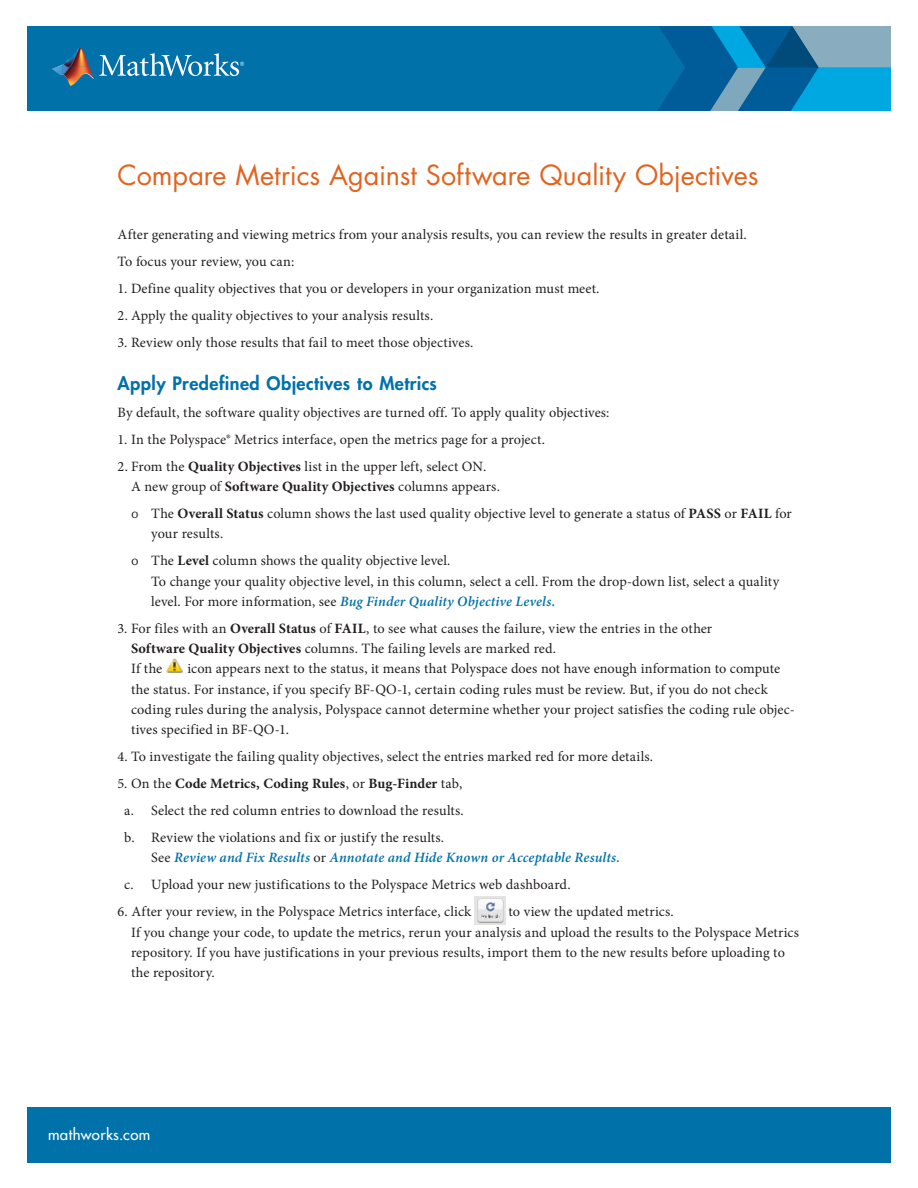
<style>
.page{position:relative;width:918px;height:1188px;background:#fff}
.page>*{position:absolute;margin:0;border:0;box-sizing:border-box;transform-origin:0 0}
.t1{font:27px "Futura Std";color:#e1631e}
.t2{font:800 18px "Futura Std";letter-spacing:.025em;color:#0071a9}
.t3{font:500 15px "Futura Std";letter-spacing:.03em;color:#fff}
.Body_Copy{font:14.25px/20.2px "Minion Pro";letter-spacing:.005em;color:#231f20}
.t4{font:italic 600 14.25px/20.2px "Minion Pro";letter-spacing:.01em;color:#0071a9}
.t5{font:700 14.25px "Minion Pro";letter-spacing:.01em;color:#231f20}
.s1{font-weight:700}
.s2{font-weight:600;font-style:italic;color:#0071a9}
.s3{font-weight:400}
.s4{font-weight:400;font-style:normal;color:#231f20}
</style>
<div class="page">
<div style="left:27px;top:26px;width:864px;height:85px;background:#0071a9"></div>
<img style="left:62px;top:48px;width:27px;height:19px">
<svg style="left:52px;top:65px;width:10px;height:10px"></svg>
<img style="left:62px;top:67px;width:32px;height:19px">
<svg style="left:99px;top:53px;width:145px;height:23px"></svg>
<svg style="left:658px;top:26px;width:233px;height:85px;background:#2082b2"></svg>
<div style="left:27px;top:1108px;width:864px;height:55px;background:#0071a9"></div>
<img style="left:166px;top:658px;width:18px;height:15px">
<img style="left:475px;top:897px;width:30px;height:27px">
<p class="t1" style="left:118px;top:158px;width:643px">Compare Metrics Against Software Quality Objectives</p>
<p class="Body_Copy" style="left:118px;top:221px;width:631px;line-height:27px">After generating and viewing metrics from your analysis results, you can review the results in greater detail.<br>To focus your review, you can:</p>
<p class="Body_Copy" style="left:118px;top:279px;width:483px">1. Define quality objectives that you or developers in your organization must meet.</p>
<p class="Body_Copy" style="left:118px;top:306px;width:317px">2. Apply the quality objectives to your analysis results.</p>
<p class="Body_Copy" style="left:118px;top:333px;width:357px">3. Review only those results that fail to meet those objectives.</p>
<p class="t2" style="left:118px;top:372px;width:321px">Apply Predefined Objectives to Metrics</p>
<p class="Body_Copy" style="left:118px;top:402px;width:493px">By default, the software quality objectives are turned off. To apply quality objectives:</p>
<p class="Body_Copy" style="left:118px;top:429px;width:429px">1. In the Polyspace® Metrics interface, open the metrics page for a project.</p>
<p class="Body_Copy" style="left:131px;top:456px;width:370px;text-indent:-14px">2. From the <span class="s1">Quality Objectives</span> list in the upper left, select ON.<br>A new group of <span class="s1">Software Quality Objectives</span> columns appears.</p>
<p class="Body_Copy" style="left:151px;top:504px;width:642px;text-indent:-20px">Ŝ The <span class="s1">Overall Status</span> column shows the last used quality objective level to generate a status of <span class="s1">PASS</span> or <span class="s1">FAIL</span> for your results.</p>
<p class="Body_Copy" style="left:151px;top:551px;width:629px;text-indent:-20px">Ŝ The <span class="s1">Level</span> column shows the quality objective level.<br>To change your quality objective level, in this column, select a cell. From the drop-down list, select a quality level. For more information, see <span class="s2">Bug Finder Quality Objective Levels.</span></p>
<p class="Body_Copy" style="left:131px;top:618px;width:583px;text-indent:-14px">3. For files with an <span class="s1">Overall Status</span> of <span class="s1">FAIL</span>, to see what causes the failure, view the entries in the other<br><span class="s1">Software Quality Objectives</span> columns. The failing levels are marked red.<br>If the</p>
<p class="Body_Copy" style="left:131px;top:659px;width:665px;text-indent:56px">icon appears next to the status, it means that Polyspace does not have enough information to compute the status. For instance, if you specify BF-QO-1, certain coding rules must be review. But, if you do not check coding rules during the analysis, Polyspace cannot determine whether your project satisfies the coding rule objec&shy;tives specified in BF-QO-1.</p>
<p class="Body_Copy" style="left:118px;top:747px;width:537px">4. To investigate the failing quality objectives, select the entries marked red for more details.</p>
<p class="t5" style="left:118px;top:774px;width:346px"><span class="s3">5. On the</span> Code Metrics, Coding Rules<span class="s3">, or</span> Bug-Finder <span class="s3">tab,</span></p>
<p class="Body_Copy" style="left:124px;top:801px;width:341px">a. Select the red column entries to download the results.</p>
<p class="t4" style="left:151px;top:827px;width:470px;text-indent:-27px"><span class="s4">b. Review the violations and fix or justify the results.<br>See</span> Review and Fix Results <span class="s4">or</span> Annotate and Hide Known or Acceptable Results.</p>
<p class="Body_Copy" style="left:124px;top:875px;width:448px">c. Upload your new justifications to the Polyspace Metrics web dashboard.</p>
<p class="Body_Copy" style="left:118px;top:902px;width:355px">6. After your review, in the Polyspace Metrics interface, click</p>
<p class="Body_Copy" style="left:131px;top:902px;width:670px;text-indent:378px">to view the updated metrics.<br>If you change your code, to update the metrics, rerun your analysis and upload the results to the Polyspace Metrics repository. If you have justifications in your previous results, import them to the new results before uploading to the repository.</p>
<p class="t3" style="left:48px;top:1125px;width:104px">mathworks.com</p>
</div>
